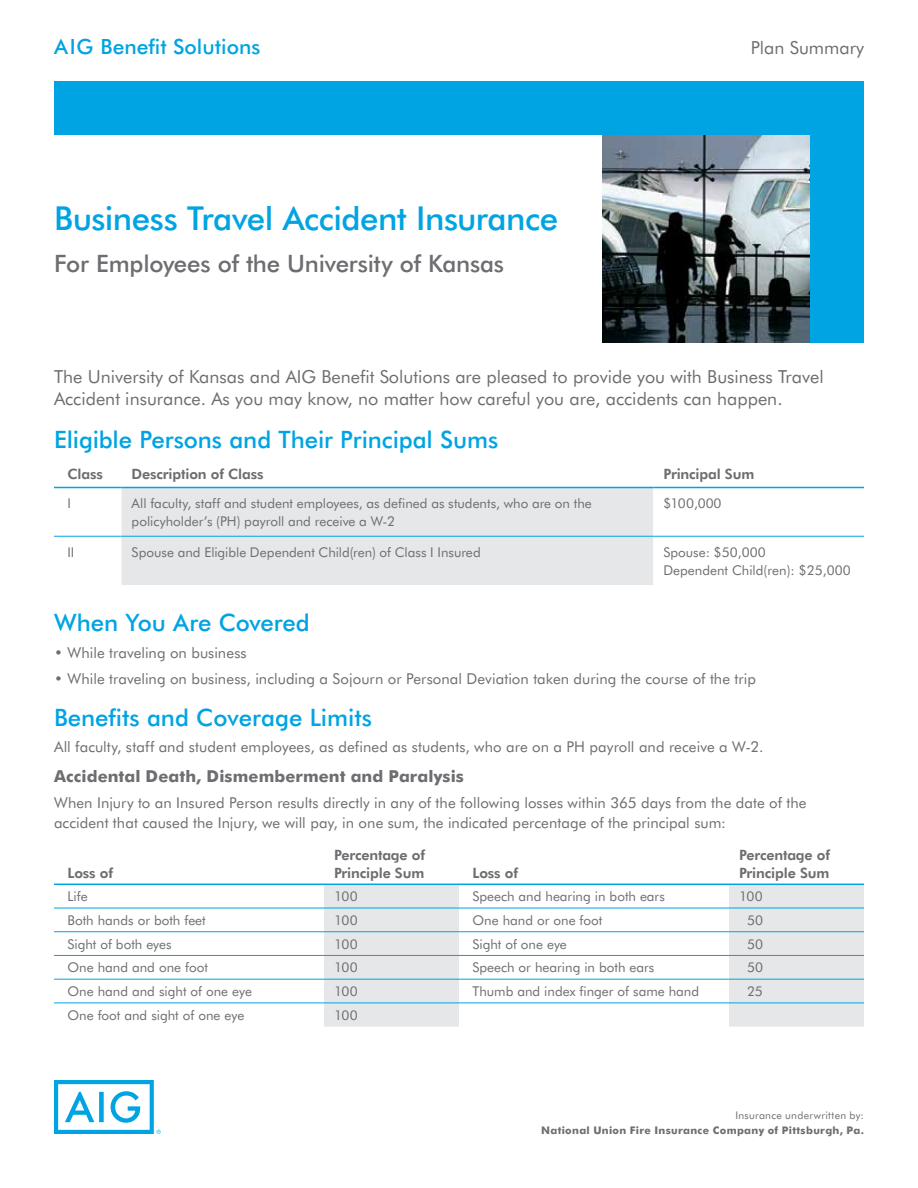
<style>
.page{position:relative;width:918px;height:1188px;background:#fff}
.page>*{position:absolute;margin:0;border:0;box-sizing:border-box;transform-origin:0 0}
.t1{font:500 33px "AIG Futura";letter-spacing:-.015em;color:#00a4e3}
.t2{font:500 24px "AIG Futura";color:#00a4e3}
.t3{font:500 24px "AIG Futura";letter-spacing:-.01em;color:#6d6e71}
.t4{font:500 21px "AIG Futura";color:#00a4e3}
.t5{font:18px/22.5px "AIG Futura";color:#6d6e71}
.t6{font:700 16.5px "AIG Futura";letter-spacing:.005em;color:#6d6e71}
.t7{font:15px/19.5px "AIG Futura";letter-spacing:.005em;color:#6d6e71}
.t8{font:800 14.25px/17.1px "AIG Futura";letter-spacing:-.01em;color:#6d6e71}
.t9{font:13.5px/18px "AIG Futura";color:#6d6e71}
.t10{font:700 10.5px "AIG Futura";letter-spacing:.03em;color:#6d6e71}
.t11{font:10.5px "AIG Futura";letter-spacing:.03em;color:#6d6e71}
</style>
<div class="page">
<svg style="left:54px;top:488px;width:68px;height:97px"></svg>
<div style="left:122px;top:488px;width:531px;height:97px;background:#e6e7e8"></div>
<svg style="left:653px;top:488px;width:211px;height:48px"></svg>
<hr style="left:54px;top:487px;width:68px;height:1px;background:#00a4e3">
<hr style="left:122px;top:487px;width:531px;height:1px;background:#00a4e3">
<hr style="left:653px;top:487px;width:211px;height:1px;background:#00a4e3">
<hr style="left:54px;top:536px;width:68px;height:1px;background:#00a4e3">
<hr style="left:122px;top:536px;width:531px;height:1px;background:#00a4e3">
<hr style="left:653px;top:536px;width:211px;height:1px;background:#00a4e3">
<svg style="left:54px;top:885px;width:270px;height:23px"></svg>
<svg style="left:324px;top:885px;width:540px;height:142px;fill:#e6e7ef"></svg>
<hr style="left:54px;top:884px;width:270px;height:1px;background:#00a4e3">
<hr style="left:324px;top:884px;width:135px;height:1px;background:#00a4e3">
<hr style="left:459px;top:884px;width:270px;height:1px;background:#00a4e3">
<hr style="left:729px;top:884px;width:135px;height:1px;background:#00a4e3">
<hr style="left:54px;top:908px;width:270px;height:1px;background:#00a4e3">
<hr style="left:324px;top:908px;width:135px;height:1px;background:#00a4e3">
<hr style="left:459px;top:908px;width:270px;height:1px;background:#00a4e3">
<hr style="left:729px;top:908px;width:135px;height:1px;background:#00a4e3">
<hr style="left:54px;top:931px;width:270px;height:1px;background:#00a4e3">
<hr style="left:54px;top:955px;width:270px;height:1px;background:#00a4e3">
<hr style="left:54px;top:979px;width:270px;height:1px;background:#00a4e3">
<hr style="left:324px;top:931px;width:135px;height:1px;background:#00a4e3">
<hr style="left:324px;top:955px;width:135px;height:1px;background:#00a4e3">
<hr style="left:324px;top:979px;width:135px;height:1px;background:#00a4e3">
<hr style="left:459px;top:931px;width:270px;height:1px;background:#00a4e3">
<hr style="left:459px;top:955px;width:270px;height:1px;background:#00a4e3">
<hr style="left:459px;top:979px;width:270px;height:1px;background:#00a4e3">
<hr style="left:729px;top:931px;width:135px;height:1px;background:#00a4e3">
<hr style="left:729px;top:955px;width:135px;height:1px;background:#00a4e3">
<hr style="left:729px;top:979px;width:135px;height:1px;background:#00a4e3">
<hr style="left:54px;top:1003px;width:270px;height:1px;background:#00a4e3">
<hr style="left:324px;top:1003px;width:135px;height:1px;background:#00a4e3">
<hr style="left:459px;top:1003px;width:270px;height:1px;background:#00a4e3">
<hr style="left:729px;top:1003px;width:135px;height:1px;background:#00a4e3">
<img style="left:603px;top:135px;width:207px;height:207px">
<div style="left:810px;top:81px;width:54px;height:262px;background:#00a4e3"></div>
<div style="left:54px;top:81px;width:810px;height:54px;background:#00a4e3"></div>
<svg style="left:54px;top:1080px;width:107px;height:54px"></svg>
<h3 class="t4" style="left:54px;top:34px;width:208px">AIG Benefit Solutions</h3>
<h3 class="t5" style="left:751px;top:37px;width:115px">Plan Summary</h3>
<h1 class="t1" style="left:54px;top:198px;width:506px">Business Travel Accident Insurance</h1>
<h2 class="t3" style="left:54px;top:249px;width:452px">For Employees of the University of Kansas</h2>
<h3 class="t5" style="left:54px;top:365px;width:771px">The University of Kansas and AIG Benefit Solutions are pleased to provide you with Business Travel<br>Accident insurance. As you may know, no matter how careful you are, accidents can happen.</h3>
<h2 class="t2" style="left:54px;top:425px;width:446px">Eligible Persons and Their Principal Sums</h2>
<p class="t8" style="left:68px;top:466px;width:37px">Class</p>
<p class="t8" style="left:132px;top:466px;width:133px">Description of Class</p>
<p class="t8" style="left:664px;top:466px;width:92px">Principal Sum</p>
<p class="t9" style="left:68px;top:494px;width:5px">I</p>
<p class="t9" style="left:132px;top:494px;width:462px">All faculty, staff and student employees, as defined as students, who are on the policyholder’s (PH) payroll and receive a W-2</p>
<p class="t9" style="left:664px;top:494px;width:59px">$100,000</p>
<p class="t9" style="left:68px;top:543px;width:8px">II</p>
<p class="t9" style="left:132px;top:543px;width:351px">Spouse and Eligible Dependent Child(ren) of Class I Insured</p>
<p class="t9" style="left:664px;top:543px;width:189px">Spouse: $50,000<br>Dependent Child(ren): $25,000</p>
<h2 class="t2" style="left:54px;top:608px;width:257px">When You Are Covered</h2>
<p class="t7" style="left:54px;top:642px;width:194px">• While traveling on business</p>
<p class="t7" style="left:54px;top:669px;width:704px">• While traveling on business, including a Sojourn or Personal Deviation taken during the course of the trip</p>
<h2 class="t2" style="left:54px;top:703px;width:320px">Benefits and Coverage Limits</h2>
<p class="t7" style="left:54px;top:737px;width:711px">All faculty, staff and student employees, as defined as students, who are on a PH payroll and receive a W-2.</p>
<p class="t6" style="left:54px;top:766px;width:411px">Accidental Death, Dismemberment and Paralysis</p>
<p class="t7" style="left:54px;top:793px;width:754px">When Injury to an Insured Person results directly in any of the following losses within 365 days from the date of the accident that caused the Injury, we will pay, in one sum, the indicated percentage of the principal sum:</p>
<p class="t8" style="left:68px;top:864px;width:47px">Loss of</p>
<p class="t8" style="left:334px;top:847px;width:92px">Percentage of<br>Principle Sum</p>
<p class="t8" style="left:739px;top:847px;width:92px">Percentage of<br>Principle Sum</p>
<p class="t8" style="left:473px;top:864px;width:47px">Loss of</p>
<p class="t9" style="left:68px;top:887px;width:22px">Life</p>
<p class="t9" style="left:334px;top:887px;width:25px">100</p>
<p class="t9" style="left:472px;top:887px;width:194px">Speech and hearing in both ears</p>
<p class="t9" style="left:739px;top:887px;width:25px">100</p>
<p class="t9" style="left:68px;top:911px;width:140px">Both hands or both feet</p>
<p class="t9" style="left:334px;top:911px;width:25px">100</p>
<p class="t9" style="left:472px;top:911px;width:131px">One hand or one foot</p>
<p class="t9" style="left:747px;top:911px;width:18px">50</p>
<p class="t9" style="left:68px;top:935px;width:106px">Sight of both eyes</p>
<p class="t9" style="left:334px;top:935px;width:25px">100</p>
<p class="t9" style="left:472px;top:935px;width:96px">Sight of one eye</p>
<p class="t9" style="left:747px;top:935px;width:18px">50</p>
<p class="t9" style="left:68px;top:959px;width:142px">One hand and one foot</p>
<p class="t9" style="left:334px;top:959px;width:25px">100</p>
<p class="t9" style="left:472px;top:959px;width:183px">Speech or hearing in both ears</p>
<p class="t9" style="left:747px;top:959px;width:18px">50</p>
<p class="t9" style="left:68px;top:982px;width:186px">One hand and sight of one eye</p>
<p class="t9" style="left:334px;top:982px;width:25px">100</p>
<p class="t9" style="left:472px;top:982px;width:228px">Thumb and index finger of same hand</p>
<p class="t9" style="left:747px;top:982px;width:17px">25</p>
<p class="t9" style="left:68px;top:1006px;width:178px">One foot and sight of one eye</p>
<p class="t9" style="left:334px;top:1006px;width:25px">100</p>
<p class="t11" style="left:735px;top:1109px;width:130px">Insurance underwritten by:</p>
<p class="t10" style="left:541px;top:1124px;width:324px">National Union Fire Insurance Company of Pittsburgh, Pa.</p>
</div>
